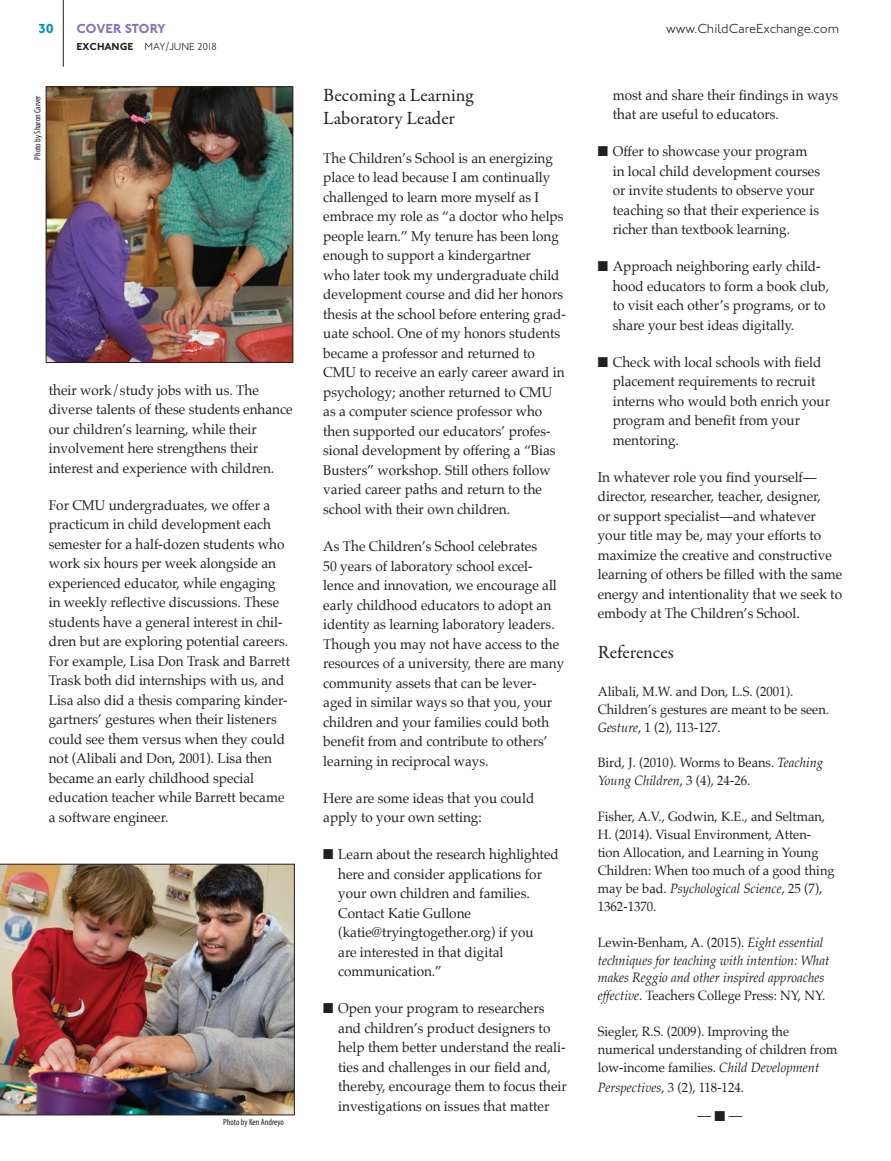
<style>
.page{position:relative;width:891px;height:1161px;background:#fff}
.page>*{position:absolute;margin:0;border:0;box-sizing:border-box;transform-origin:0 0}
.t1{font:18.75px/22.5px "Garamond Premr Pro";color:#231f20}
.t2{font:14.25px/19.5px "Palatino";color:#231f20;scale:.95 1}
.t3{font:13.5px/18px "Palatino";color:#231f20;scale:.95 1}
.t4{font:italic 13.5px/18px "Palatino";color:#231f20;scale:.95 1}
.t5{font:300 13.5px "Johnston ITC";color:#231f20}
.t6{font:700 13.5px "Johnston ITC";letter-spacing:-.015em;color:#8972b3}
.t7{font:700 13.5px "Johnston ITC";color:#0093b4}
.t8{font:300 10.5px "Johnston ITC";letter-spacing:-.035em;color:#231f20}
.t9{font:condensed 9px "Myriad Pro";color:#231f20}
.s1{font-weight:700}
.s2{font-style:italic}
.s3{font-style:normal}
</style>
<div class="page">
<hr style="left:63px;top:0;width:1px;height:67px;background:#231f20">
<img style="left:48px;top:88px;width:243px;height:273px">
<div style="left:46px;top:86px;width:247px;height:277px;border:1px solid #231f20"></div>
<img style="left:0;top:864px;width:295px;height:251px">
<p class="t7" style="left:38px;top:21px;width:17px">30</p>
<p class="t6" style="left:76px;top:21px;width:91px">COVER STORY</p>
<p class="t5" style="left:666px;top:21px;width:175px">www.ChildCareExchange.com</p>
<p class="t8" style="left:76px;top:40px;width:142px"><span class="s1">EXCHANGE</span> MAY/JUNE 2018</p>
<p class="t2" style="left:613px;top:85px;width:239px">most and share their findings in ways that are useful to educators.</p>
<p class="t2" style="left:613px;top:141px;width:220px;text-indent:-15px">■ Offer to showcase your program in local child development courses or invite students to observe your teaching so that their experience is richer than textbook learning.</p>
<p class="t2" style="left:613px;top:257px;width:229px;text-indent:-15px">■ Approach neighboring early child&shy;hood educators to form a book club, to visit each other’s programs, or to share your best ideas digitally.</p>
<p class="t2" style="left:613px;top:352px;width:230px;text-indent:-15px">■ Check with local schools with field placement requirements to recruit interns who would both enrich your program and benefit from your mentoring.</p>
<p class="t2" style="left:598px;top:467px;width:259px">In whatever role you find yourself— director, researcher, teacher, designer,<br>or support specialist—and whatever your title may be, may your efforts to maximize the creative and constructive learning of others be filled with the same energy and intentionality that we seek to embody at The Children’s School.</p>
<h1 class="t1" style="left:598px;top:642px;width:78px">References</h1>
<p class="t3" style="left:598px;top:682px;width:245px">Alibali, M.W. and Don, L.S. (2001).<br>Children’s gestures are meant to be seen.<br><span class="s2">Gesture</span>, 1 (2), 113-127.</p>
<p class="t3" style="left:598px;top:754px;width:239px">Bird, J. (2010). Worms to Beans. <span class="s2">Teaching<br>Young Children</span>, 3 (4), 24-26.</p>
<p class="t3" style="left:598px;top:807px;width:251px">Fisher, A.V., Godwin, K.E., and Seltman, H. (2014). Visual Environment, Atten&shy;tion Allocation, and Learning in Young Children: When too much of a good thing may be bad. <span class="s2">Psychological Science</span>, 25 (7), 1362-1370.</p>
<p class="t4" style="left:598px;top:933px;width:245px"><span class="s3">Lewin-Benham, A. (2015).</span> Eight essential techniques for teaching with intention: What makes Reggio and other inspired approaches effective<span class="s3">. Teachers College Press: NY, NY.</span></p>
<p class="t3" style="left:598px;top:1022px;width:254px">Siegler, R.S. (2009). Improving the numerical understanding of children from low-income families. <span class="s2">Child Development</span></p>
<p class="t3" style="left:598px;top:1078px;width:155px"><span class="s2">Perspectives</span>, 3 (2), 118-124.</p>
<p class="t2" style="left:698px;top:1105px;width:49px">— ■ —</p>
<h1 class="t1" style="left:323px;top:85px;width:152px">Becoming a Learning<br>Laboratory Leader</h1>
<p class="t2" style="left:323px;top:148px;width:257px">The Children’s School is an energizing place to lead because I am continually challenged to learn more myself as I embrace my role as “a doctor who helps people learn.” My tenure has been long enough to support a kindergartner<br>who later took my undergraduate child development course and did her honors thesis at the school before entering grad&shy;uate school. One of my honors students became a professor and returned to CMU to receive an early career award in psychology; another returned to CMU as a computer science professor who then supported our educators’ profes&shy;sional development by offering a “Bias Busters” workshop. Still others follow varied career paths and return to the school with their own children.</p>
<p class="t2" style="left:323px;top:536px;width:255px">As The Children’s School celebrates<br>50 years of laboratory school excel&shy;lence and innovation, we encourage all early childhood educators to adopt an identity as learning laboratory leaders.<br>Though you may not have access to the resources of a university, there are many community assets that can be lever&shy;aged in similar ways so that you, your children and your families could both benefit from and contribute to others’ learning in reciprocal ways.</p>
<p class="t2" style="left:323px;top:788px;width:224px">Here are some ideas that you could apply to your own setting:</p>
<p class="t2" style="left:338px;top:844px;width:234px;text-indent:-15px">■ Learn about the research highlighted here and consider applications for your own children and families.<br>Contact Katie Gullone (katie@tryingtogether.org) if you<br>are interested in that digital communication.”</p>
<p class="t2" style="left:338px;top:999px;width:242px;text-indent:-15px">■ Open your program to researchers and children’s product designers to help them better understand the reali&shy;ties and challenges in our field and, thereby, encourage them to focus their investigations on issues that matter</p>
<p class="t9" style="left:32px;top:160px;width:66px;rotate:-90deg">Photo by Sharon Carver</p>
<p class="t2" style="left:49px;top:380px;width:258px">their work/study jobs with us. The diverse talents of these students enhance our children’s learning, while their involvement here strengthens their interest and experience with children.</p>
<p class="t2" style="left:49px;top:495px;width:256px">For CMU undergraduates, we offer a practicum in child development each semester for a half-dozen students who work six hours per week alongside an experienced educator, while engaging in weekly reflective discussions. These students have a general interest in chil&shy;dren but are exploring potential careers.<br>For example, Lisa Don Trask and Barrett Trask both did internships with us, and Lisa also did a thesis comparing kinder&shy;gartners’ gestures when their listeners could see them versus when they could not (Alibali and Don, 2001). Lisa then became an early childhood special education teacher while Barrett became a software engineer.</p>
<p class="t9" style="left:223px;top:1117px;width:62px">Photo by Ken Andreyo</p>
</div>
